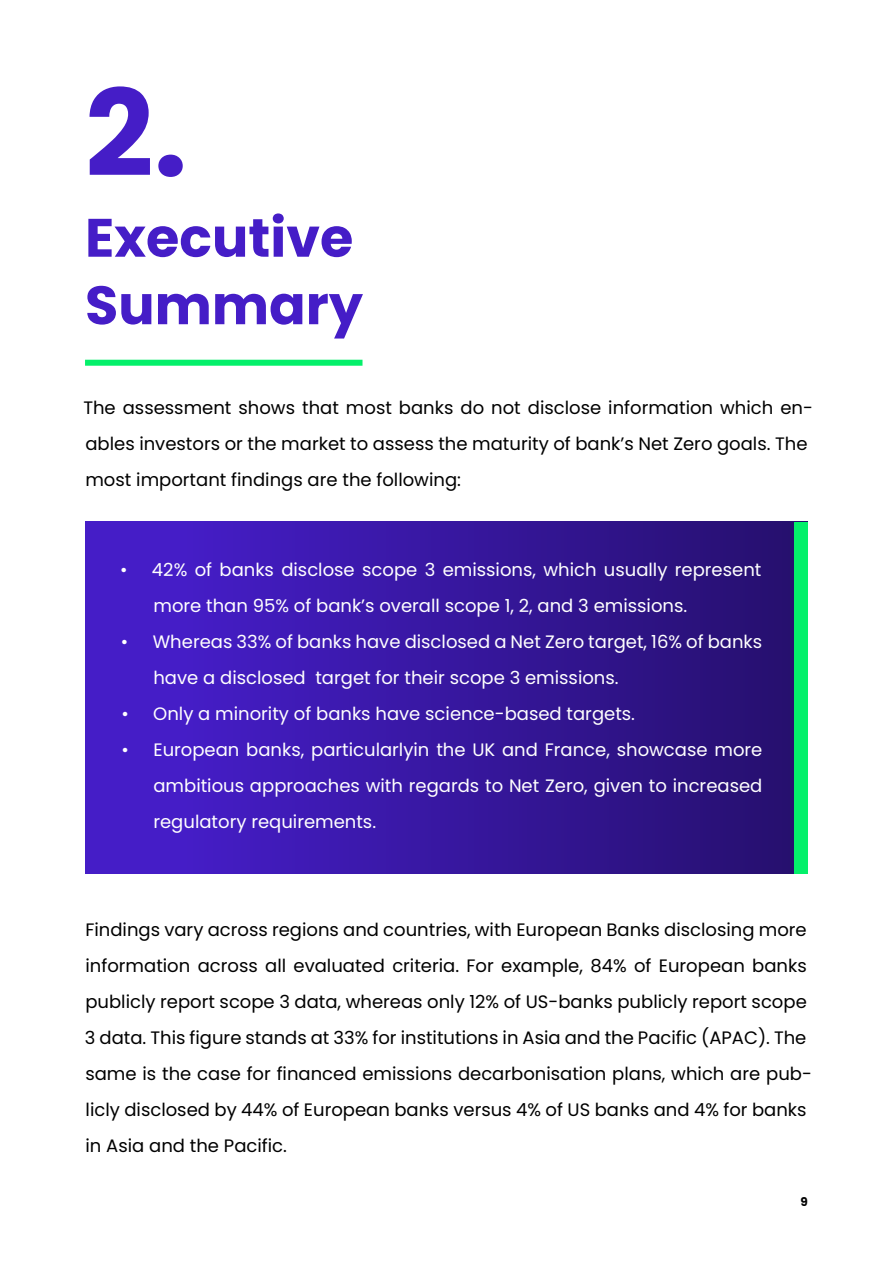
<style>
.page{position:relative;width:893px;height:1263px;background:#fff}
.page>*{position:absolute;margin:0;border:0;box-sizing:border-box;transform-origin:0 0}
.t1{font:700 120px "Poppins";color:#451dc7}
.t2{font:700 54px/67.5px "Poppins";color:#451dc7}
.t3{font:18px/36px "Poppins";color:#000}
.t4{font:18px/36px "Poppins";color:#fff}
.t5{font:700 12px "Poppins";color:#000}
</style>
<div class="page">
<div style="left:85px;top:360px;width:277px;height:6px;background:#04f06a"></div>
<div style="left:85px;top:522px;width:722px;height:351px;background:linear-gradient(to right,#491fd2,#260f6e)"></div>
<div style="left:794px;top:522px;width:14px;height:351px;background:#04f06a"></div>
<h1 class="t1" style="left:85px;top:64px;width:104px">2.</h1>
<h2 class="t2" style="left:85px;top:204px;width:279px">Executive<br>Summary</h2>
<p class="t3" style="left:83px;top:390px;width:731px">The assessment shows that most banks do not disclose information which en&shy;ables investors or the market to assess the maturity of bank’s Net Zero goals. The most important findings are the following:</p>
<p class="t4" style="left:153px;top:552px;width:609px;text-indent:-33px">• 42% of banks disclose scope 3 emissions, which usually represent more than 95% of bank’s overall scope 1, 2, and 3 emissions.</p>
<p class="t4" style="left:153px;top:624px;width:610px;text-indent:-33px">• Whereas 33% of banks have disclosed a Net Zero target, 16% of banks have a disclosed target for their scope 3 emissions.</p>
<p class="t4" style="left:121px;top:696px;width:515px">• Only a minority of banks have science-based targets.</p>
<p class="t4" style="left:153px;top:732px;width:610px;text-align:justify;text-indent:-32px">• European banks, particularlyin the UK and France, showcase more ambitious approaches with regards to Net Zero, given to increased regulatory requirements.</p>
<p class="t3" style="left:85px;top:912px;width:729px">Findings vary across regions and countries, with European Banks disclosing more information across all evaluated criteria. For example, 84% of European banks publicly report scope 3 data, whereas only 12% of US-banks publicly report scope 3 data. This figure stands at 33% for institutions in Asia and the Pacific (APAC). The same is the case for financed emissions decarbonisation plans, which are pub&shy;licly disclosed by 44% of European banks versus 4% of US banks and 4% for banks in Asia and the Pacific.</p>
<p class="t5" style="left:800px;top:1195px;width:9px">9</p>
</div>
